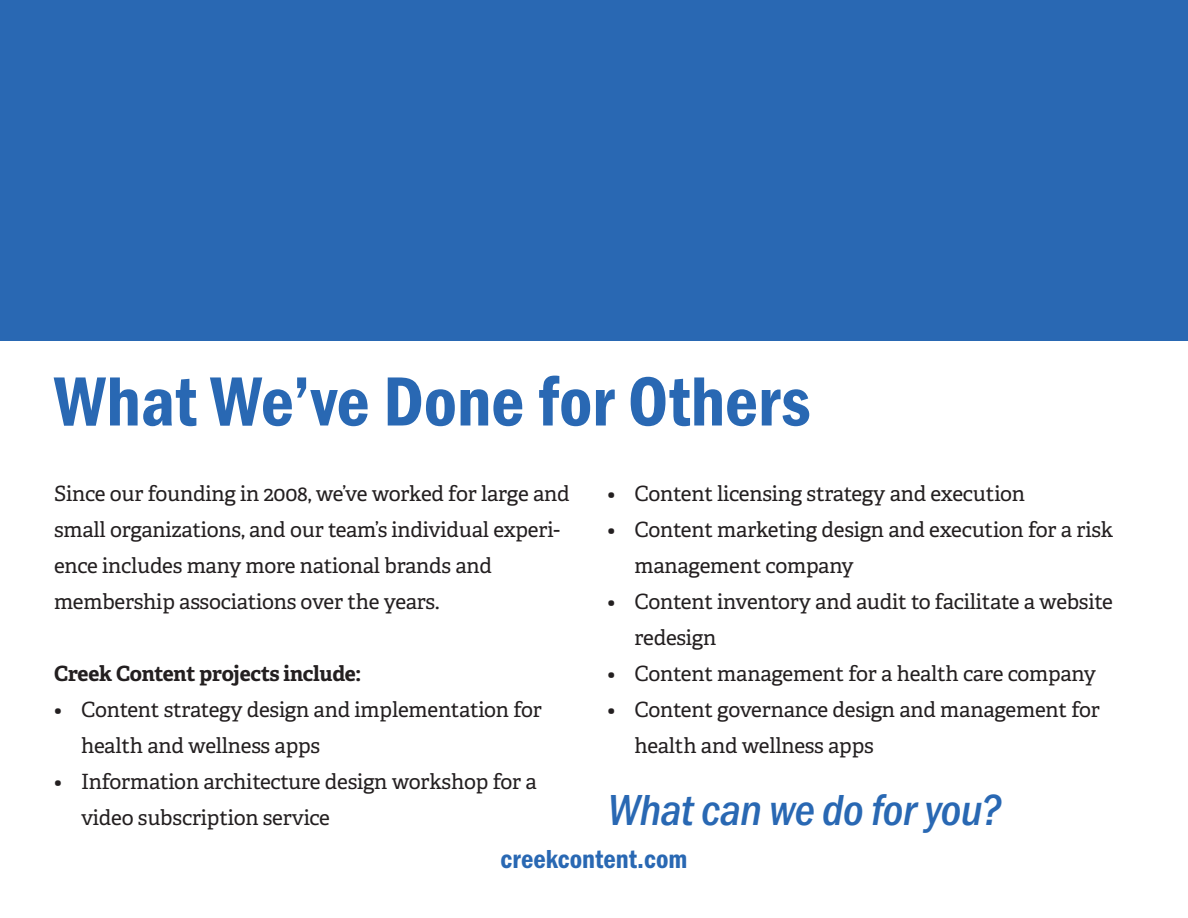
<style>
.page{position:relative;width:1188px;height:918px;background:#fff}
.page>*{position:absolute;margin:0;border:0;box-sizing:border-box;transform-origin:0 0}
.t1{font:72px "Franklin Gothic URW Con Dem";color:#2968b3}
.t2{font:45px "Franklin Gothic URW Con Med Ita";letter-spacing:-.01em;color:#2968b3}
.t3{font:27px "Franklin Gothic URW Con Dem";color:#2968b3}
.t4{font:21px/36px "Adelle";letter-spacing:-.01em;color:#231f20}
.t5{font:700 21px "Adelle";letter-spacing:-.015em;color:#231f20}
</style>
<div class="page">
<div style="left:0;top:0;width:1188px;height:340px;background:#2968b3"></div>
<p class="t1" style="left:54px;top:353px;width:758px">What We’ve Done for Others</p>
<p class="t4" style="left:54px;top:476px;width:517px">Since our founding in 2008, we’ve worked for large and small organizations, and our team’s individual experi&shy;ence includes many more national brands and membership associations over the years.</p>
<p class="t5" style="left:54px;top:660px;width:309px">Creek Content projects include:</p>
<p class="t4" style="left:81px;top:692px;width:462px;text-indent:-27px">• Content strategy design and implementation for health and wellness apps</p>
<p class="t4" style="left:81px;top:764px;width:457px;text-indent:-27px">• Information architecture design workshop for a video subscription service</p>
<p class="t4" style="left:608px;top:476px;width:419px">• Content licensing strategy and execution</p>
<p class="t4" style="left:634px;top:512px;width:480px;text-indent:-27px">• Content marketing design and execution for a risk management company</p>
<p class="t4" style="left:634px;top:584px;width:480px;text-indent:-27px">• Content inventory and audit to facilitate a website redesign</p>
<p class="t4" style="left:608px;top:656px;width:490px">• Content management for a health care company</p>
<p class="t4" style="left:634px;top:692px;width:467px;text-indent:-27px">• Content governance design and management for health and wellness apps</p>
<p class="t2" style="left:608px;top:785px;width:395px">What can we do for you?</p>
<p class="t3" style="left:501px;top:841px;width:188px">creekcontent.com</p>
</div>
